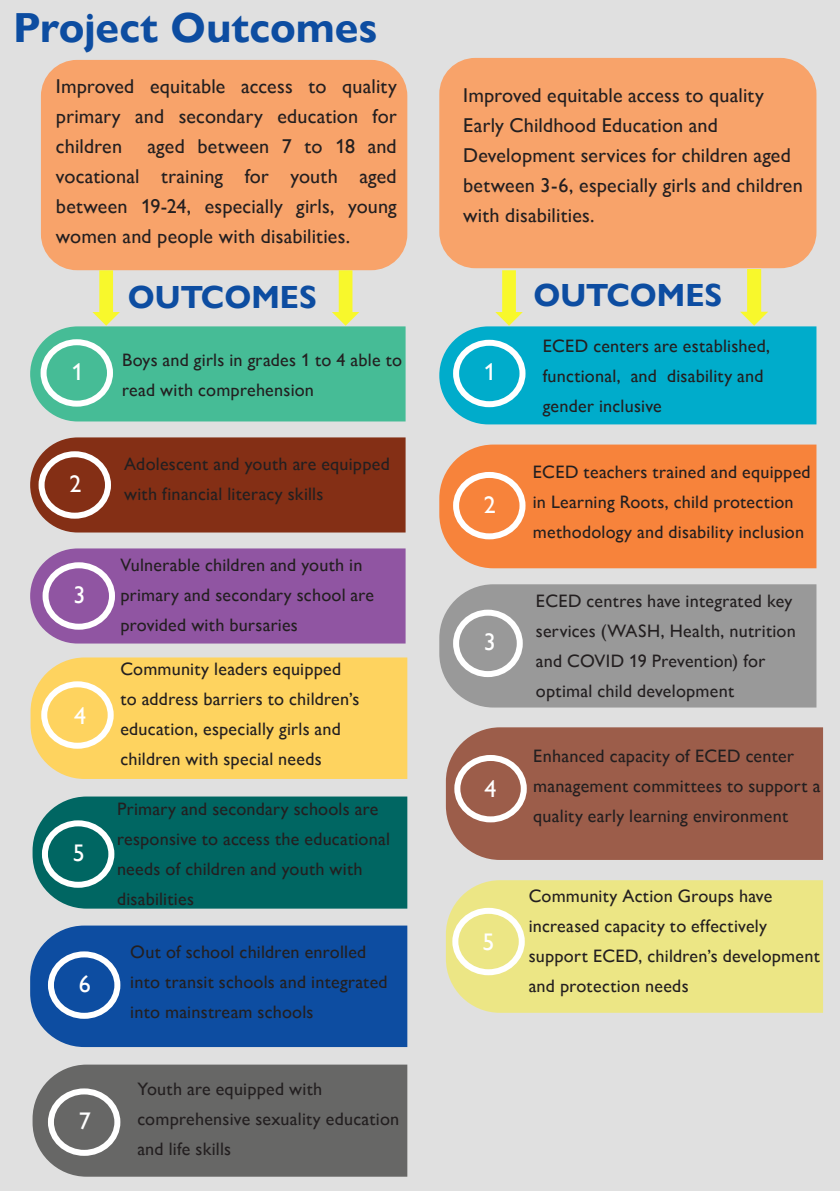
<style>
.page{position:relative;width:840px;height:1191px;background:#fff}
.page>*{position:absolute;margin:0;border:0;box-sizing:border-box;transform-origin:0 0}
.t1{font:700 42px "Gill Sans Nova";color:#0d4da1}
.t2{font:700 32px "Gill Sans Nova";color:#0d4da1}
.t3{font:24px "Gill Sans Nova";color:#fff}
.t4{font:20px/30px "Gill Sans Nova";letter-spacing:.01em;color:#231f20;text-align:justify}
.t5{font:18px/30px "Gill Sans Nova";letter-spacing:.015em;color:#231f20}
</style>
<div class="page">
<div style="left:0;top:0;width:839px;height:1191px;background:#e0e0e0"></div>
<div style="left:41px;top:60px;width:366px;height:210px;background:#f8a36a;border-radius:36px"></div>
<div style="left:30px;top:437px;width:375px;height:95px;background:#842f15"></div>
<div style="left:30px;top:548px;width:375px;height:95px;background:#9055a2"></div>
<div style="left:31px;top:657px;width:376px;height:122px;background:#fed35f"></div>
<div style="left:33px;top:796px;width:374px;height:112px;background:#006662"></div>
<div style="left:30px;top:925px;width:377px;height:122px;background:#0d4da1"></div>
<div style="left:33px;top:1064px;width:374px;height:112px;background:#676766"></div>
<div style="left:39px;top:451px;width:72px;height:67px;border:6px solid #fff;border-radius:50%"></div>
<div style="left:43px;top:562px;width:72px;height:67px;border:6px solid #fff;border-radius:50%"></div>
<div style="left:41px;top:681px;width:73px;height:67px;border:6px solid #fff;border-radius:50%"></div>
<div style="left:42px;top:820px;width:72px;height:67px;border:6px solid #fff;border-radius:50%"></div>
<div style="left:48px;top:951px;width:72px;height:67px;border:6px solid #fff;border-radius:50%"></div>
<div style="left:48px;top:1088px;width:72px;height:67px;border:6px solid #fff;border-radius:50%"></div>
<div style="left:439px;top:58px;width:377px;height:210px;background:#f8a36a;border-radius:36px"></div>
<div style="left:439px;top:444px;width:377px;height:124px;background:#f7833b"></div>
<div style="left:453px;top:472px;width:72px;height:67px;border:6px solid #fff;border-radius:50%"></div>
<div style="left:439px;top:584px;width:377px;height:123px;background:#999"></div>
<div style="left:453px;top:609px;width:69px;height:68px;border:6px solid #fff;border-radius:50%"></div>
<div style="left:445px;top:727px;width:377px;height:133px;background:#9c5d4a"></div>
<div style="left:454px;top:755px;width:72px;height:67px;border:6px solid #fff;border-radius:50%"></div>
<div style="left:446px;top:880px;width:376px;height:132px;background:#ece685"></div>
<div style="left:452px;top:907px;width:72px;height:68px;border:6px solid #fff;border-radius:50%"></div>
<svg style="left:30px;top:270px;width:375px;height:151px"></svg>
<svg style="left:439px;top:269px;width:377px;height:155px"></svg>
<p class="t1" style="left:13px;top:3px;width:365px">Project Outcomes</p>
<p class="t4" style="left:56px;top:71px;width:342px">Improved equitable access to quality primary and secondary education for children</p>
<p class="t4" style="left:56px;top:131px;width:342px;text-indent:91px">aged between 7 to 18 and vocational training for youth aged between 19-24, especially girls, young women and people with disabilities.</p>
<p class="t4" style="left:463px;top:81px;width:341px;text-align:left">Improved equitable access to quality Early Childhood Education and Development services for children aged between 3-6, especially girls and children with disabilities.</p>
<p class="t2" style="left:128px;top:278px;width:190px">OUTCOMES</p>
<p class="t2" style="left:533px;top:276px;width:190px">OUTCOMES</p>
<p class="t3" style="left:71px;top:358px;width:13px">1</p>
<p class="t5" style="left:122px;top:344px;width:281px">Boys and girls in grades 1 to 4 able to read with comprehension</p>
<p class="t3" style="left:69px;top:470px;width:13px">2</p>
<p class="t3" style="left:73px;top:581px;width:13px">3</p>
<p class="t3" style="left:74px;top:702px;width:13px">4</p>
<p class="t3" style="left:73px;top:839px;width:13px">5</p>
<p class="t3" style="left:79px;top:970px;width:13px">6</p>
<p class="t3" style="left:79px;top:1107px;width:13px">7</p>
<p class="t5" style="left:124px;top:449px;width:267px">Adolescent and youth are equipped with financial literacy skills</p>
<p class="t5" style="left:120px;top:550px;width:255px">Vulnerable children and youth in primary and secondary school are provided with bursaries</p>
<p class="t5" style="left:120px;top:654px;width:240px">Community leaders equipped to address barriers to children’s education, especially girls and children with special needs</p>
<p class="t5" style="left:117px;top:794px;width:274px">Primary and secondary schools are responsive to access the educational needs of children and youth with disabilities</p>
<p class="t5" style="left:130px;top:936px;width:259px">Out of school children enrolled into transit schools and integrated into mainstream schools</p>
<p class="t5" style="left:137px;top:1073px;width:263px">Youth are equipped with comprehensive sexuality education and life skills</p>
<p class="t3" style="left:483px;top:358px;width:13px">1</p>
<p class="t3" style="left:483px;top:490px;width:13px">2</p>
<p class="t3" style="left:483px;top:628px;width:13px">3</p>
<p class="t3" style="left:484px;top:775px;width:13px">4</p>
<p class="t3" style="left:482px;top:928px;width:13px">5</p>
<p class="t5" style="left:542px;top:331px;width:229px">ECED centers are established, functional, and disability and gender inclusive</p>
<p class="t5" style="left:532px;top:457px;width:279px">ECED teachers trained and equipped in Learning Roots, child protection methodology and disability inclusion</p>
<p class="t5" style="left:535px;top:585px;width:261px">ECED centres have integrated key services (WASH, Health, nutrition and COVID 19 Prevention) for optimal child development</p>
<p class="t5" style="left:533px;top:741px;width:288px">Enhanced capacity of ECED center management committees to support a quality early learning environment</p>
<p class="t5" style="left:528px;top:881px;width:292px">Community Action Groups have increased capacity to effectively support ECED, children’s development and protection needs</p>
</div>
